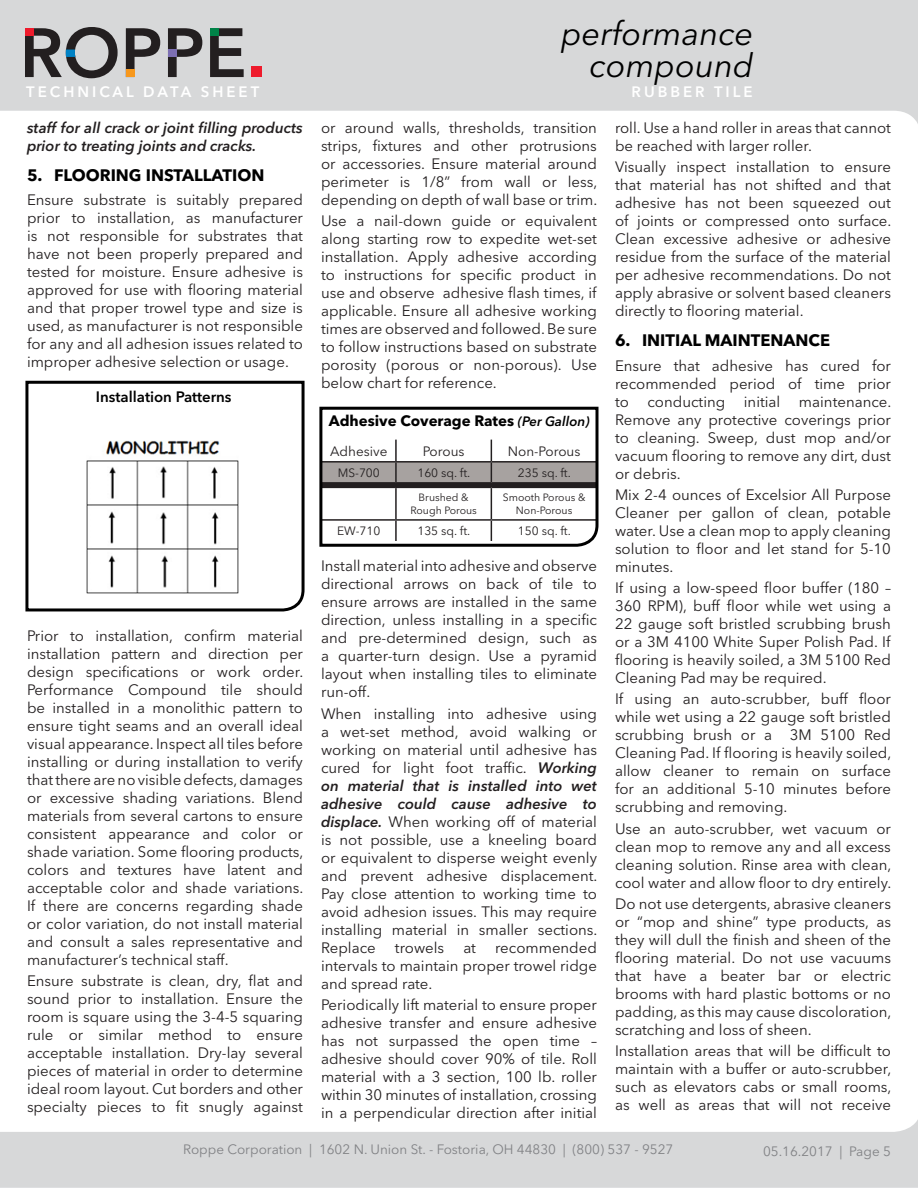
<style>
.page{position:relative;width:918px;height:1188px;background:#fff}
.page>*{position:absolute;margin:0;border:0;box-sizing:border-box;transform-origin:0 0}
.t1{font:italic 33px/32.2px "Avenir Next LT Pro";color:#000;text-align:right}
.t2{font:700 16.5px "Avenir Next LT Pro";color:#000}
.t3{font:15px/18px "Avenir Next LT Pro";color:#231f20;text-align:justify}
.t4{font:italic 600 15px/18px "Avenir Next LT Pro";color:#231f20}
.t5{font:700 15px "Avenir Next LT Pro";color:#000}
.t6{font:600 15px "Avenir Next LT Pro";letter-spacing:.2em;color:#fff}
.t7{font:600 15px "Avenir Next LT Pro";color:#000}
.t8{font:13.5px "Avenir Next LT Pro";color:#818285}
.t9{font:13.5px "Avenir Next LT Pro";color:#231f20}
.t10{font:12px "Avenir Next LT Pro";color:#231f20}
.t11{font:10.5px/12.6px "Avenir Next LT Pro";color:#231f20;text-align:center}
.s1{font-weight:600;font-style:italic;font-size:13.5px}
.s2{font-weight:600;font-style:italic}
</style>
<div class="page">
<div style="left:0;top:481px;width:918px;height:707px;background:#d4d5d7"></div>
<div style="left:0;top:0;width:918px;height:771px;background:#d4d5d7"></div>
<div style="left:0;top:111px;width:918px;height:1021px;background:#fff"></div>
<svg style="left:126px;top:28px;width:34px;height:42px"></svg>
<div style="left:126px;top:70px;width:9px;height:7px;background:#f7981d"></div>
<svg style="left:168px;top:28px;width:34px;height:49px"></svg>
<div style="left:168px;top:49px;width:9px;height:8px;background:#7d70b3"></div>
<svg style="left:210px;top:28px;width:34px;height:49px"></svg>
<div style="left:210px;top:28px;width:9px;height:8px;background:#008348"></div>
<div style="left:251px;top:66px;width:11px;height:11px;background:#ee1b2c"></div>
<svg style="left:25px;top:27px;width:93px;height:51px"></svg>
<svg style="left:24px;top:379px;width:282px;height:234px;background:#ececec"></svg>
<img style="left:87px;top:440px;width:151px;height:154px">
<svg style="left:318px;top:405px;width:282px;height:143px;background:#d5d4d4"></svg>
<h1 class="t1" style="left:561px;top:18px;width:194px">performance compound</h1>
<p class="t3" style="left:615px;top:119px;width:278px">roll. Use a hand roller in areas that cannot be reached with larger roller.</p>
<p class="t3" style="left:615px;top:158px;width:278px">Visually inspect installation to ensure that material has not shifted and that adhesive has not been squeezed out of joints or compressed onto surface.<br>Clean excessive adhesive or adhesive residue from the surface of the material per adhesive recommendations. Do not apply abrasive or solvent based cleaners directly to flooring material.</p>
<p class="t2" style="left:615px;top:330px;width:217px">6. INITIAL MAINTENANCE</p>
<p class="t3" style="left:615px;top:356px;width:278px">Ensure that adhesive has cured for recommended period of time prior to conducting initial maintenance.<br>Remove any protective coverings prior to cleaning. Sweep, dust mop and/or vacuum flooring to remove any dirt, dust or debris.</p>
<p class="t3" style="left:615px;top:486px;width:278px">Mix 2-4 ounces of Excelsior All Purpose Cleaner per gallon of clean, potable water. Use a clean mop to apply cleaning solution to floor and let stand for 5-10 minutes.</p>
<p class="t3" style="left:615px;top:579px;width:278px">If using a low-speed floor buffer (180 – 360 RPM), buff floor while wet using a 22 gauge soft bristled scrubbing brush or a 3M 4100 White Super Polish Pad. If flooring is heavily soiled, a 3M 5100 Red Cleaning Pad may be required.</p>
<p class="t3" style="left:615px;top:690px;width:278px">If using an auto-scrubber, buff floor while wet using a 22 gauge soft bristled scrubbing brush or a 3M 5100 Red Cleaning Pad. If flooring is heavily soiled, allow cleaner to remain on surface for an additional 5-10 minutes before scrubbing and removing.</p>
<p class="t3" style="left:615px;top:819px;width:278px">Use an auto-scrubber, wet vacuum or clean mop to remove any and all excess cleaning solution. Rinse area with clean, cool water and allow floor to dry entirely.</p>
<p class="t3" style="left:615px;top:895px;width:278px">Do not use detergents, abrasive cleaners or “mop and shine” type products, as they will dull the finish and sheen of the flooring material. Do not use vacuums that have a beater bar or electric brooms with hard plastic bottoms or no padding, as this may cause discoloration, scratching and loss of sheen.</p>
<p class="t3" style="left:615px;top:1042px;width:278px">Installation areas that will be difficult to maintain with a buffer or auto-scrubber, such as elevators cabs or small rooms, as well as areas that will not receive</p>
<p class="t6" style="left:26px;top:83px;width:235px">TECHNICAL DATA SHEET</p>
<p class="t6" style="left:632px;top:82px;width:123px">RUBBER TILE</p>
<p class="t4" style="left:27px;top:118px;width:277px">staff for all crack or joint filling products prior to treating joints and cracks.</p>
<p class="t2" style="left:27px;top:165px;width:239px">5. FLOORING INSTALLATION</p>
<p class="t3" style="left:27px;top:191px;width:278px">Ensure substrate is suitably prepared prior to installation, as manufacturer is not responsible for substrates that have not been properly prepared and tested for moisture. Ensure adhesive is approved for use with flooring material and that proper trowel type and size is used, as manufacturer is not responsible for any and all adhesion issues related to improper adhesive selection or usage.</p>
<p class="t3" style="left:321px;top:119px;width:278px">or around walls, thresholds, transition strips, fixtures and other protrusions or accessories. Ensure material around perimeter is 1/8” from wall or less, depending on depth of wall base or trim.</p>
<p class="t3" style="left:321px;top:212px;width:278px">Use a nail-down guide or equivalent along starting row to expedite wet-set installation. Apply adhesive according to instructions for specific product in use and observe adhesive flash times, if applicable. Ensure all adhesive working times are observed and followed. Be sure to follow instructions based on substrate porosity (porous or non-porous). Use below chart for reference.</p>
<p class="t7" style="left:96px;top:387px;width:137px">Installation Patterns</p>
<p class="t5" style="left:329px;top:411px;width:263px">Adhesive Coverage Rates <span class="s1">(Per Gallon)</span></p>
<p class="t9" style="left:330px;top:443px;width:59px">Adhesive</p>
<p class="t9" style="left:423px;top:443px;width:43px">Porous</p>
<p class="t9" style="left:508px;top:443px;width:74px">Non-Porous</p>
<p class="t10" style="left:338px;top:466px;width:44px">MS-700</p>
<p class="t10" style="left:417px;top:466px;width:54px">160 sq. ft.</p>
<p class="t10" style="left:518px;top:466px;width:54px">235 sq. ft.</p>
<p class="t11" style="left:410px;top:491px;width:68px">Brushed &amp;<br>Rough Porous</p>
<p class="t11" style="left:503px;top:491px;width:84px">Smooth Porous &amp;<br>Non-Porous</p>
<p class="t10" style="left:337px;top:524px;width:45px">EW-710</p>
<p class="t10" style="left:417px;top:524px;width:54px">135 sq. ft.</p>
<p class="t10" style="left:518px;top:524px;width:54px">150 sq. ft.</p>
<p class="t3" style="left:321px;top:557px;width:278px">Install material into adhesive and observe directional arrows on back of tile to ensure arrows are installed in the same direction, unless installing in a specific and pre-determined design, such as a quarter-turn design. Use a pyramid layout when installing tiles to eliminate run-off.</p>
<p class="t3" style="left:321px;top:704px;width:278px">When installing into adhesive using a wet-set method, avoid walking or working on material until adhesive has cured for light foot traffic. <span class="s2">Working on material that is installed into wet adhesive could cause adhesive to displace.</span> When working off of material is not possible, use a kneeling board or equivalent to disperse weight evenly and prevent adhesive displacement.<br>Pay close attention to working time to avoid adhesion issues. This may require installing material in smaller sections.<br>Replace</p>
<p class="t3" style="left:27px;top:626px;width:278px">Prior to installation, confirm material installation pattern and direction per design specifications or work order.<br>Performance Compound tile should be installed in a monolithic pattern to ensure tight seams and an overall ideal visual appearance. Inspect all tiles before installing or during installation to verify that there are no visible defects, damages or excessive shading variations. Blend materials from several cartons to ensure consistent appearance and color or shade variation. Some flooring products, colors and textures have latent and acceptable color and shade variations.<br>If there are concerns regarding shade or color variation, do not install material and consult a sales representative and manufacturer’s technical staff.</p>
<p class="t3" style="left:27px;top:972px;width:278px">Ensure substrate is clean, dry, flat and sound prior to installation. Ensure the room is square using the 3-4-5 squaring rule or similar method to ensure acceptable installation. Dry-lay several pieces of material in order to determine ideal room layout. Cut borders and other specialty pieces to fit snugly against</p>
<p class="t3" style="left:321px;top:938px;width:278px;text-indent:174px">recommended intervals to maintain proper trowel ridge and spread rate.</p>
<p class="t3" style="left:321px;top:996px;width:278px">Periodically lift material to ensure proper adhesive transfer and ensure adhesive has not surpassed the open time – adhesive should cover 90% of tile. Roll material with a 3 section, 100 lb. roller within 30 minutes of installation, crossing in a perpendicular direction after initial</p>
<p class="t3" style="left:395px;top:938px;width:51px">trowels</p>
<p class="t3" style="left:463px;top:938px;width:14px">at</p>
<p class="t8" style="left:183px;top:1142px;width:492px">Roppe Corporation | 1602 N. Union St. - Fostoria, OH 44830 | (800) 537 - 9527</p>
<p class="t8" style="left:763px;top:1143px;width:129px">05.16.2017 | Page 5</p>
</div>
